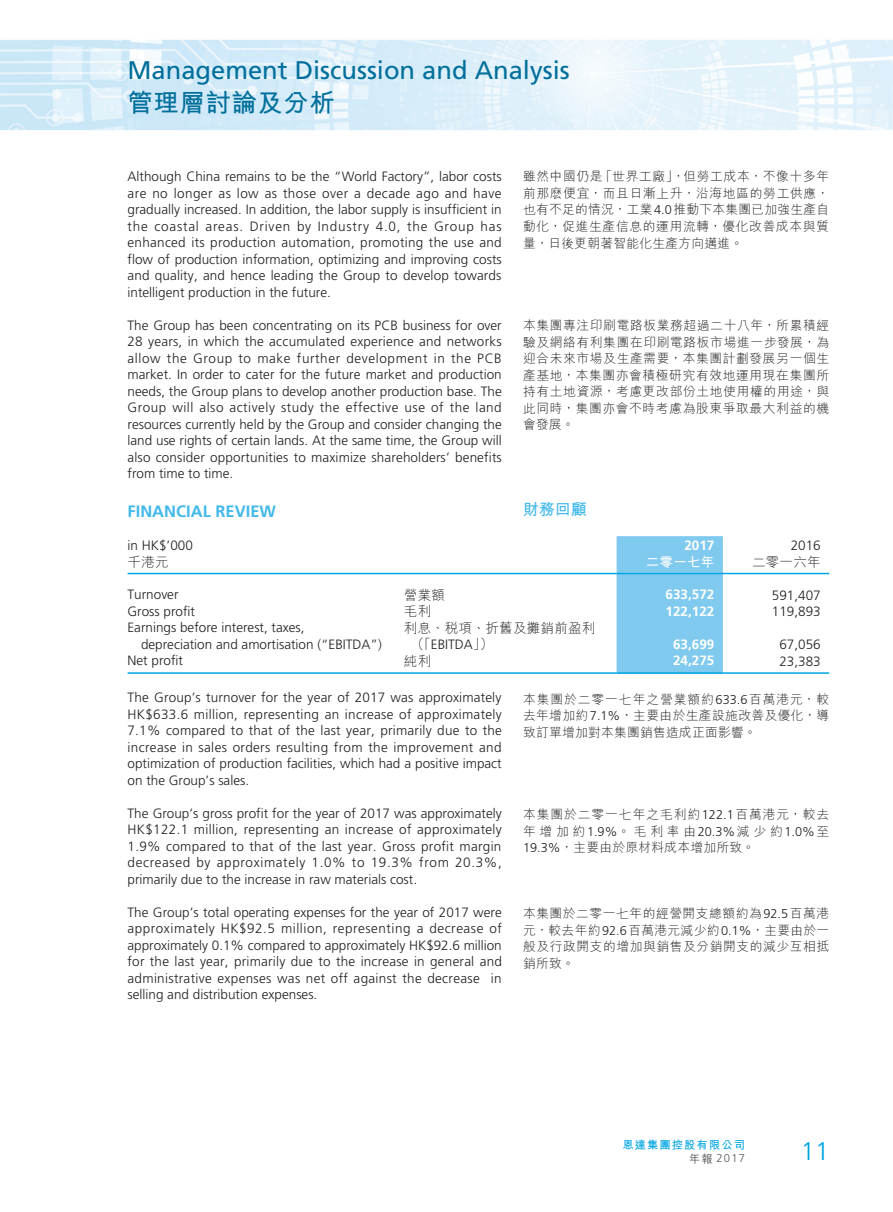
<style>
.page{position:relative;width:893px;height:1212px;background:#fff}
.page>*{position:absolute;margin:0;border:0;box-sizing:border-box;transform-origin:0 0}
.t1{font:25.5px "Frutiger LT Std";color:#006f9b}
.t2{font:700 25.5px "M Hei HK";letter-spacing:.02em;color:#006f9b}
.t3{font:300 25.5px "Frutiger LT Std";color:#00a5e3}
._01_H1_E{font:700 16.5px "Frutiger LT Std";color:#41b9ea}
._001_H1_C{font:700 15.75px "M Hei HK";color:#41b9ea}
._00_txt_E{font:300 13.5px/16.5px "Frutiger LT Std";color:#231f20;text-align:justify}
._50_Table_txt{font:300 13.5px "Frutiger LT Std";color:#231f20}
._50_Table_txt-2{font:700 13.5px "Frutiger LT Std";color:#fff}
._50_Table_txt-3{font:300 13.5px "M Hei HK";letter-spacing:.02em;color:#231f20}
._50_Table_txt-4{font:700 13.5px "M Hei HK";letter-spacing:.02em;color:#fff}
._000_txt_C{font:300 12.75px/16.5px "M Hei HK";letter-spacing:.045em;color:#231f20;text-align:justify}
.t4{font:700 11.25px "M Hei HK";letter-spacing:.1em;color:#00a5e3}
.t5{font:300 11.25px "Frutiger LT Std";color:#57585a}
.s1{font-family:"Frutiger LT Std"}
.s2{font-family:"M Hei HK"}
.s3{font-family:"M Hei HK";font-weight:500}
</style>
<div class="page">
<img style="left:0;top:39px;width:893px;height:635px">
<div style="left:617px;top:536px;width:106px;height:136px;background:#80caf0"></div>
<hr style="left:128px;top:573px;width:276px;height:1px;background:#00a5e3">
<hr style="left:404px;top:573px;width:213px;height:1px;background:#00a5e3">
<hr style="left:617px;top:573px;width:106px;height:1px;background:#00a5e3">
<hr style="left:723px;top:573px;width:106px;height:1px;background:#00a5e3">
<hr style="left:128px;top:672px;width:276px;height:2px;background:#00a5e3">
<hr style="left:404px;top:672px;width:213px;height:2px;background:#00a5e3">
<hr style="left:617px;top:672px;width:106px;height:2px;background:#00a5e3">
<hr style="left:723px;top:672px;width:106px;height:2px;background:#00a5e3">
<h1 class="t1" style="left:128px;top:55px;width:444px">Management Discussion and Analysis</h1>
<h1 class="t2" style="left:128px;top:84px;width:209px">管理層討論及分析</h1>
<p class="_000_txt_C" style="left:523px;top:168px;width:308px">雖然中國仍是「世界工廠」，但勞工成本，不像十多年前那麽便宜，而且日漸上升，沿海地區的勞工供應，也有不足的情況，工業<span class="s1">4.0</span>推動下本集團已加強生產自動化，促進生產信息的運用流轉，優化改善成本與質量，日後更朝著智能化生產方向邁進。</p>
<p class="_00_txt_E" style="left:128px;top:169px;width:376px">Although China remains to be the “World Factory”, labor costs are no longer as low as those over a decade ago and have gradually increased. In addition, the labor supply is insufficient in the coastal areas. Driven by Industry 4.0, the Group has enhanced its production automation, promoting the use and flow of production information, optimizing and improving costs and quality, and hence leading the Group to develop towards intelligent production in the future.</p>
<p class="_00_txt_E" style="left:128px;top:317px;width:376px">The Group has been concentrating on its PCB business for over 28 years, in which the accumulated experience and networks allow the Group to make further development in the PCB market. In order to cater for the future market and production needs, the Group plans to develop another production base. The Group will also actively study the effective use of the land resources currently held by the Group and consider changing the land use rights of certain lands. At the same time, the Group will also consider opportunities to maximize shareholders’ benefits from time to time.</p>
<p class="_01_H1_E" style="left:128px;top:502px;width:150px">FINANCIAL REVIEW</p>
<p class="_50_Table_txt" style="left:128px;top:538px;width:67px">in HK$’000</p>
<p class="_50_Table_txt-2" style="left:684px;top:538px;width:32px">2017</p>
<p class="_50_Table_txt" style="left:791px;top:538px;width:32px">2016</p>
<p class="_50_Table_txt-3" style="left:128px;top:556px;width:43px">千港元</p>
<p class="_50_Table_txt-4" style="left:646px;top:553px;width:70px">二零一七年</p>
<p class="_50_Table_txt-3" style="left:752px;top:556px;width:70px">二零一六年</p>
<p class="_50_Table_txt" style="left:128px;top:587px;width:53px">Turnover</p>
<p class="_50_Table_txt-3" style="left:404px;top:588px;width:43px">營業額</p>
<p class="_50_Table_txt-2" style="left:666px;top:586px;width:50px">633,572</p>
<p class="_50_Table_txt" style="left:772px;top:587px;width:50px">591,407</p>
<p class="_50_Table_txt" style="left:128px;top:603px;width:69px">Gross profit</p>
<p class="_50_Table_txt-3" style="left:404px;top:604px;width:29px">毛利</p>
<p class="_50_Table_txt-2" style="left:666px;top:603px;width:50px">122,122</p>
<p class="_50_Table_txt" style="left:772px;top:604px;width:50px">119,893</p>
<p class="_50_Table_txt" style="left:128px;top:620px;width:179px">Earnings before interest, taxes,</p>
<p class="_50_Table_txt" style="left:141px;top:636px;width:242px">depreciation and amortisation (“EBITDA”)</p>
<p class="_000_txt_C" style="left:523px;top:317px;width:308px">本集團專注印刷電路板業務超過二十八年，所累積經驗及網絡有利集團在印刷電路板市場進一步發展，為迎合未來市場及生產需要，本集團計劃發展另一個生產基地，本集團亦會積極研究有效地運用現在集團所持有土地資源，考慮更改部份土地使用權的用途，與此同時，集團亦會不時考慮為股東爭取最大利益的機會發展。</p>
<p class="_001_H1_C" style="left:523px;top:497px;width:65px">財務回顧</p>
<p class="_50_Table_txt-3" style="left:404px;top:621px;width:193px">利息、稅項、折舊及攤銷前盈利</p>
<p class="_50_Table_txt" style="left:411px;top:637px;width:84px"><span class="s2">（「</span>EBITDA<span class="s2">」）</span></p>
<p class="_50_Table_txt-2" style="left:673px;top:636px;width:43px">63,699</p>
<p class="_50_Table_txt" style="left:779px;top:637px;width:43px">67,056</p>
<p class="_50_Table_txt" style="left:128px;top:653px;width:57px">Net profit</p>
<p class="_50_Table_txt-3" style="left:404px;top:654px;width:29px">純利</p>
<p class="_50_Table_txt-2" style="left:673px;top:652px;width:43px">24,275</p>
<p class="_50_Table_txt" style="left:779px;top:653px;width:43px">23,383</p>
<p class="_00_txt_E" style="left:128px;top:689px;width:376px">The Group’s turnover for the year of 2017 was approximately HK$633.6 million, representing an increase of approximately 7.1% compared to that of the last year, primarily due to the increase in sales orders resulting from the improvement and optimization of production facilities, which had a positive impact on the Group’s sales.</p>
<p class="_00_txt_E" style="left:128px;top:805px;width:376px">The Group’s gross profit for the year of 2017 was approximately HK$122.1 million, representing an increase of approximately 1.9% compared to that of the last year. Gross profit margin decreased by approximately 1.0% to 19.3% from 20.3%, primarily due to the increase in raw materials cost.</p>
<p class="_00_txt_E" style="left:128px;top:904px;width:376px">The Group’s total operating expenses for the year of 2017 were approximately HK$92.5 million, representing a decrease of approximately 0.1% compared to approximately HK$92.6 million for the last year, primarily due to the increase in general and administrative expenses was net off against the decrease in selling and distribution expenses.</p>
<p class="_000_txt_C" style="left:523px;top:690px;width:308px">本集團於二零一七年之營業額約<span class="s1">633.6</span>百萬港元，較去年增加約<span class="s1">7.1%</span>，主要由於生產設施改善及優化，導致訂單增加對本集團銷售造成正面影響。</p>
<p class="_000_txt_C" style="left:523px;top:806px;width:308px">本集團於二零一七年之毛利約<span class="s1">122.1</span>百萬港元，較去年增加約<span class="s1">1.9%</span>。毛利率由<span class="s1">20.3%</span>減少約<span class="s1">1.0%</span>至<span class="s1">19.3%</span>，主要由於原材料成本增加所致。</p>
<p class="_000_txt_C" style="left:523px;top:905px;width:308px">本集團於二零一七年的經營開支總額約為<span class="s1">92.5</span>百萬港元，較去年約<span class="s1">92.6</span>百萬港元減少約<span class="s1">0.1%</span>，主要由於一般及行政開支的增加與銷售及分銷開支的減少互相抵銷所致。</p>
<p class="t4" style="left:622px;top:1136px;width:124px">恩達集團控股有限公司</p>
<p class="t5" style="left:689px;top:1152px;width:57px"><span class="s3">年報</span> 2017</p>
<h1 class="t3" style="left:801px;top:1136px;width:30px">11</h1>
</div>
